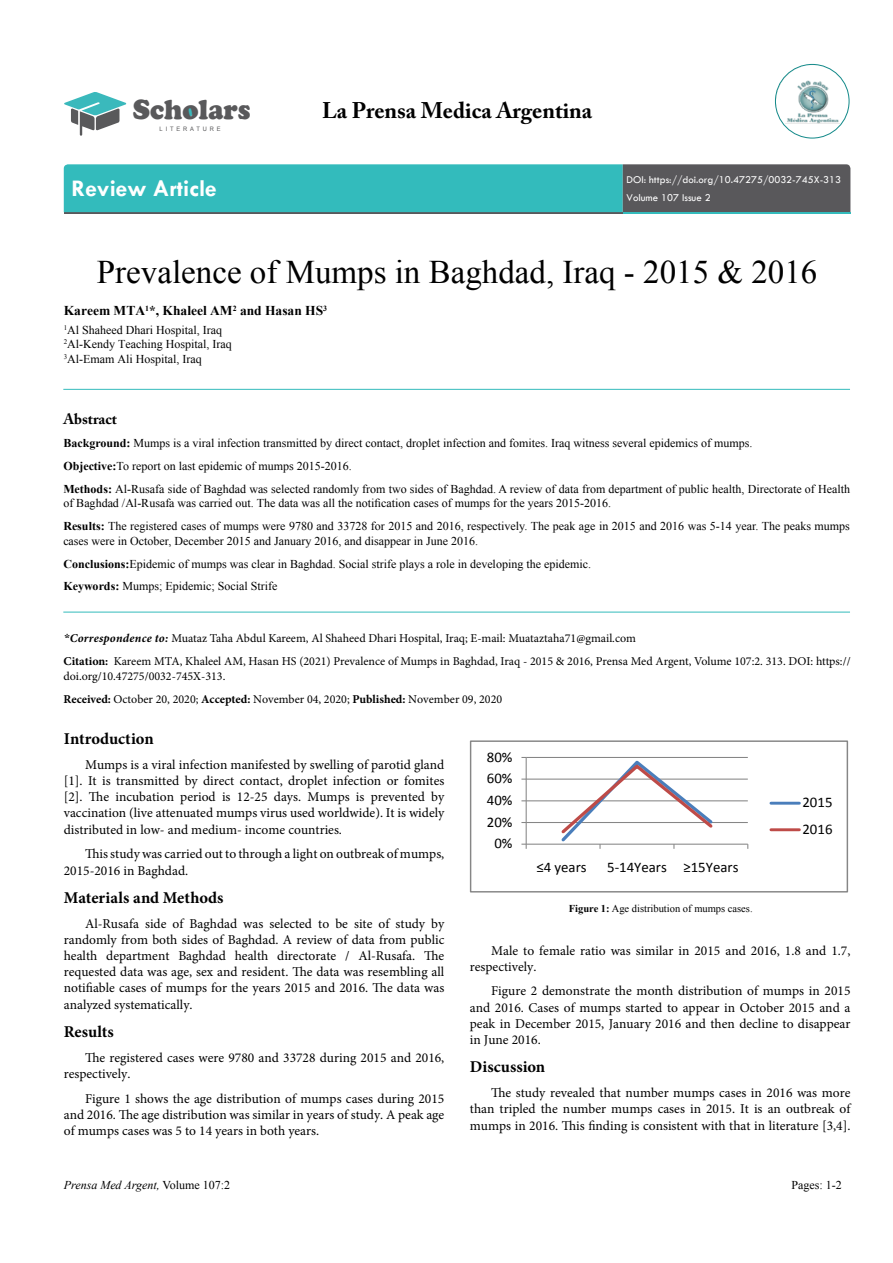
<style>
.page{position:relative;width:893px;height:1263px;background:#fff}
.page>*{position:absolute;margin:0;border:0;box-sizing:border-box;transform-origin:0 0}
.t1{font:33px "Times New Roman";color:#000}
.t2{font:900 28.65px "Cooper";color:#59595b;scale:.94 1}
.t3{font:700 24px "Tw Cen";color:#fff}
.t4{font:700 22.5px "Adobe Caslon Pro";color:#000}
.t5{font:700 16.5px "Minion Pro";color:#000}
.t6{font:700 15px "Adobe Caslon Pro";color:#000}
.t7{font:14.7px/26.5px "Calibri";color:#000}
.t8{font:13.5px/16.2px "Minion Pro";color:#000;text-align:justify}
.t9{font:700 13.5px "Times New Roman";color:#000}
.t10{font:12px/23px "Times New Roman";color:#000}
.t11{font:12px/23px "Minion Pro";color:#000}
.t12{font:italic 12px "Times New Roman";color:#000}
.t13{font:10.8px/18.6px "Tw Cen";color:#fff}
.t14{font:10.5px "Times New Roman";color:#000}
.t15{font:6.15px "Arial";letter-spacing:.5em;color:#59595b;scale:.94 1}
.s1{font-weight:700}
.s2{font-family:"Times New Roman";font-weight:700;font-style:italic}
.s3{font-weight:700;font-style:italic}
.s4{font-style:normal}
</style>
<div class="page">
<svg style="left:64px;top:164px;width:786px;height:49px;background:#3f9ea0"></svg>
<svg style="left:64px;top:92px;width:63px;height:44px"></svg>
<div style="left:185px;top:108px;width:8px;height:9px;background:#3ab9bc;border-radius:50%"></div>
<img style="left:776px;top:66px;width:72px;height:71px;border-radius:36px">
<div style="left:775px;top:64px;width:74px;height:74px;border:1px solid #128989;border-radius:50%"></div>
<hr style="left:63px;top:612px;width:787px;height:1px;background:#33bbbc">
<hr style="left:63px;top:389px;width:787px;height:1px;background:#33bbbc">
<hr style="left:526px;top:757px;width:222px;height:1px;background:#868686">
<hr style="left:526px;top:778px;width:222px;height:2px;background:#868686">
<hr style="left:526px;top:800px;width:222px;height:1px;background:#868686">
<hr style="left:526px;top:822px;width:222px;height:1px;background:#868686">
<hr style="left:526px;top:757px;width:1px;height:87px;background:#868686">
<hr style="left:526px;top:844px;width:222px;height:1px;background:#868686">
<svg style="left:521px;top:844px;width:6px;height:5px"></svg>
<svg style="left:559px;top:760px;width:156px;height:89px"></svg>
<hr style="left:771px;top:802px;width:28px;height:3px;background:#4a7ebb">
<hr style="left:771px;top:828px;width:28px;height:3px;background:#be4b48">
<div style="left:470px;top:740px;width:378px;height:152px;border:1px solid #868686"></div>
<h2 class="t2" style="left:133px;top:93px;width:127px">Scholars</h2>
<p class="t15" style="left:160px;top:124px;width:66px">LITERATURE</p>
<h3 class="t4" style="left:322px;top:97px;width:272px">La Prensa Medica Argentina</h3>
<h3 class="t3" style="left:71px;top:174px;width:147px">Review Article</h3>
<p class="t13" style="left:627px;top:170px;width:216px">DOI: https://doi.org/10.47275/0032-745X-313<br>Volume 107 Issue 2</p>
<h1 class="t1" style="left:97px;top:250px;width:722px">Prevalence of Mumps in Baghdad, Iraq - 2015 &amp; 2016</h1>
<p class="t9" style="left:64px;top:301px;width:265px">Kareem MTA<sup>1</sup>*, Khaleel AM<sup>2</sup> and Hasan HS<sup>3</sup></p>
<p class="t10" style="left:64px;top:322px;width:170px;line-height:14.4px"><sup>1</sup>Al Shaheed Dhari Hospital, Iraq<br><sup>2</sup>Al-Kendy Teaching Hospital, Iraq<br><sup>3</sup>Al-Emam Ali Hospital, Iraq</p>
<p class="t6" style="left:63px;top:410px;width:55px">Abstract</p>
<p class="t10" style="left:63px;top:431px;width:788px"><span class="s1">Background:</span> Mumps is a viral infection transmitted by direct contact, droplet infection and fomites. Iraq witness several epidemics of mumps.<br><span class="s1">Objective:</span>To report on last epidemic of mumps 2015-2016.<br><span class="s1">Methods:</span> Al-Rusafa side of Baghdad was selected randomly from two sides of Baghdad. A review of data from department of public health, Directorate of Health</p>
<p class="t10" style="left:63px;top:492px;width:788px">of Baghdad /Al-Rusafa was carried out. The data was all the notification cases of mumps for the years 2015-2016.<br><span class="s1">Results:</span> The registered cases of mumps were 9780 and 33728 for 2015 and 2016, respectively. The peak age in 2015 and 2016 was 5-14 year. The peaks mumps</p>
<p class="t10" style="left:63px;top:529px;width:529px">cases were in October, December 2015 and January 2016, and disappear in June 2016.<br><span class="s1">Conclusions:</span>Epidemic of mumps was clear in Baghdad. Social strife plays a role in developing the epidemic.<br><span class="s1">Keywords:</span> Mumps; Epidemic; Social Strife</p>
<p class="t11" style="left:64px;top:627px;width:789px"><span class="s2">*</span><span class="s3">Correspondence to:</span> Muataz Taha Abdul Kareem, Al Shaheed Dhari Hospital, Iraq; E-mail: Muataztaha71@gmail.com<br><span class="s1">Citation:</span> Kareem MTA, Khaleel AM, Hasan HS (2021) Prevalence of Mumps in Baghdad, Iraq - 2015 &amp; 2016, Prensa Med Argent, Volume 107:2. 313. DOI: https://</p>
<p class="t11" style="left:64px;top:664px;width:440px">doi.org/10.47275/0032-745X-313.<br><span class="s1">Received:</span> October 20, 2020; <span class="s1">Accepted:</span> November 04, 2020; <span class="s1">Published:</span> November 09, 2020</p>
<p class="t5" style="left:64px;top:727px;width:91px">Introduction</p>
<p class="t8" style="left:64px;top:756px;width:382px;text-indent:21px">Mumps is a viral infection manifested by swelling of parotid gland [1]. It is transmitted by direct contact, droplet infection or fomites [2]. The incubation period is 12-25 days. Mumps is prevented by vaccination (live attenuated mumps virus used worldwide). It is widely distributed in low- and medium- income countries.</p>
<p class="t8" style="left:64px;top:846px;width:382px;text-indent:21px">This study was carried out to through a light on outbreak of mumps,<br>2015-2016 in Baghdad.</p>
<p class="t5" style="left:64px;top:886px;width:161px">Materials and Methods</p>
<p class="t8" style="left:64px;top:915px;width:382px;text-indent:21px">Al-Rusafa side of Baghdad was selected to be site of study by randomly from both sides of Baghdad. A review of data from public health department Baghdad health directorate / Al-Rusafa. The requested data was age, sex and resident. The data was resembling all notifiable cases of mumps for the years 2015 and 2016. The data was analyzed systematically.</p>
<p class="t5" style="left:64px;top:1020px;width:52px">Results</p>
<p class="t8" style="left:64px;top:1049px;width:382px;text-indent:21px">The registered cases were 9780 and 33728 during 2015 and 2016, respectively.</p>
<p class="t8" style="left:64px;top:1090px;width:382px;text-indent:21px">Figure 1 shows the age distribution of mumps cases during 2015 and 2016. The age distribution was similar in years of study. A peak age of mumps cases was 5 to 14 years in both years.</p>
<p class="t12" style="left:64px;top:1177px;width:168px">Prensa Med Argent, <span class="s4">Volume 107:2</span></p>
<p class="t7" style="left:487px;top:744px;width:27px">80%</p>
<p class="t7" style="left:487px;top:765px;width:27px">60%</p>
<p class="t7" style="left:487px;top:787px;width:27px">40%</p>
<p class="t7" style="left:487px;top:808px;width:27px">20%</p>
<p class="t7" style="left:494px;top:830px;width:20px">0%</p>
<p class="t7" style="left:536px;top:854px;width:52px">≤4 years</p>
<p class="t7" style="left:607px;top:854px;width:133px">5-14Years ≥15Years</p>
<p class="t14" style="left:569px;top:902px;width:185px"><span class="s1">Figure 1:</span> Age distribution of mumps cases.</p>
<p class="t7" style="left:802px;top:789px;width:32px">2015<br>2016</p>
<p class="t8" style="left:470px;top:942px;width:382px;text-indent:21px">Male to female ratio was similar in 2015 and 2016, 1.8 and 1.7, respectively.</p>
<p class="t8" style="left:470px;top:983px;width:382px;text-indent:21px">Figure 2 demonstrate the month distribution of mumps in 2015 and 2016. Cases of mumps started to appear in October 2015 and a peak in December 2015, January 2016 and then decline to disappear in June 2016.</p>
<p class="t5" style="left:470px;top:1055px;width:77px">Discussion</p>
<p class="t8" style="left:470px;top:1085px;width:382px;text-indent:21px">The study revealed that number mumps cases in 2016 was more than tripled the number mumps cases in 2015. It is an outbreak of mumps in 2016. This finding is consistent with that in literature [3,4].</p>
<p class="t10" style="left:791px;top:1173px;width:52px">Pages: 1-2</p>
</div>
